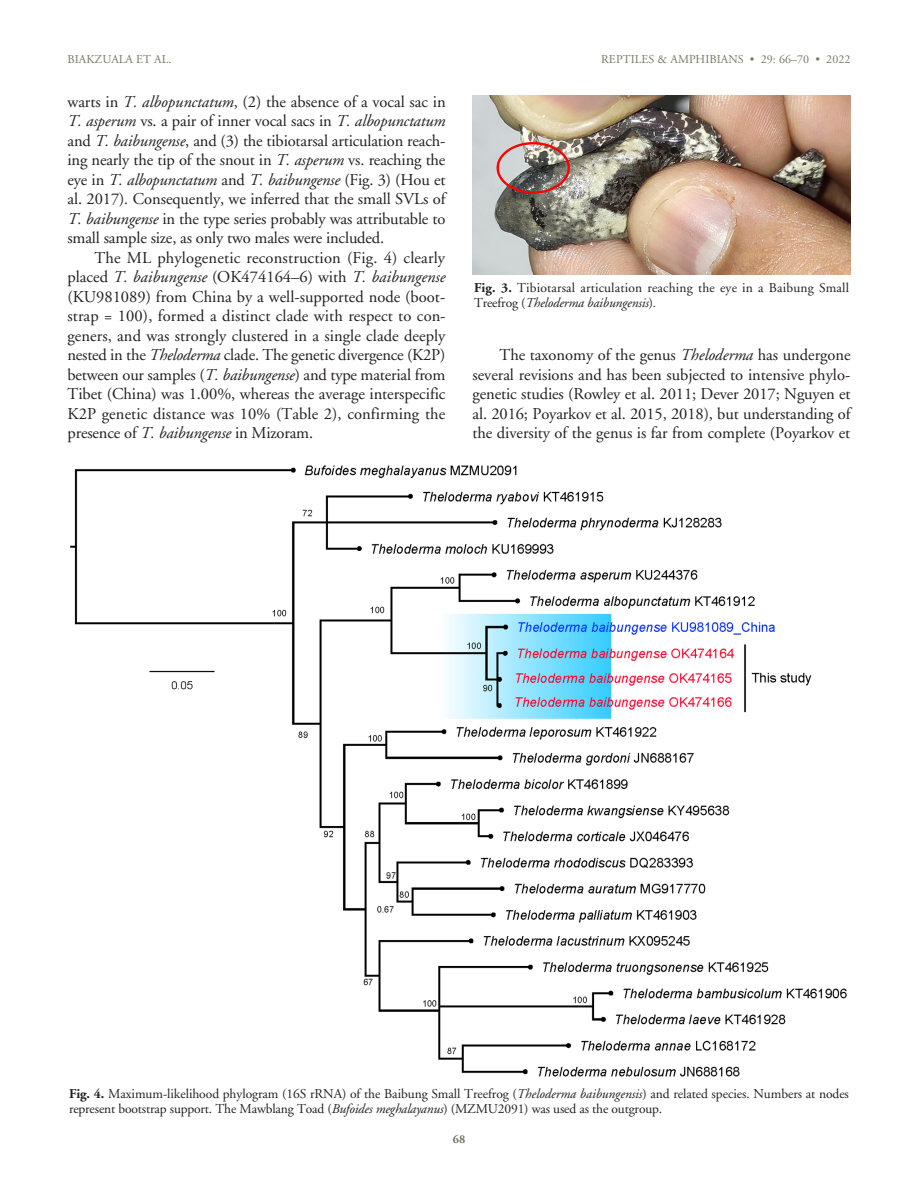
<style>
.page{position:relative;width:918px;height:1188px;background:#fff}
.page>*{position:absolute;margin:0;border:0;box-sizing:border-box;transform-origin:0 0}
.TEXT{font:16.5px/19.5px "Adobe Garamond";letter-spacing:-.005em;color:#231f20;text-align:justify}
.Figure_Caption{font:13.5px/15px "Adobe Garamond";letter-spacing:-.005em;color:#231f20}
.t1{font:12px "Adobe Garamond";letter-spacing:.005em;color:#717a60}
.t2{font:700 12px "Adobe Garamond";color:#717a60}
.s1{font-style:italic}
.s2{font-weight:700}
</style>
<div class="page">
<img style="left:70px;top:465px;width:777px;height:612px">
<img style="left:472px;top:96px;width:378px;height:178px">
<p class="t1" style="left:68px;top:53px;width:106px">BIAKZUALA ET AL.</p>
<p class="t1" style="left:601px;top:53px;width:251px">REPTILES &amp; AMPHIBIANS • 29: 66–70 • 2022</p>
<p class="TEXT" style="left:68px;top:92px;width:380px">warts in <span class="s1">T. albopunctatum</span>, (2) the absence of a vocal sac in <span class="s1">T. asperum</span> vs. a pair of inner vocal sacs in <span class="s1">T. albopunctatum </span>and <span class="s1">T. baibungense</span>, and (3) the tibiotarsal articulation reach&shy;ing nearly the tip of the snout in <span class="s1">T. asperum</span> vs. reaching the eye in <span class="s1">T. albopunctatum</span> and <span class="s1">T. baibungense</span> (Fig. 3) (Hou et al. 2017)<span class="s1">.</span> Consequently, we inferred that the small SVLs of <span class="s1">T. baibungense</span> in the type series probably was attributable to small sample size, as only two males were included.</p>
<p class="TEXT" style="left:68px;top:248px;width:380px;text-indent:27px">The ML phylogenetic reconstruction (Fig. 4) clearly placed <span class="s1">T. baibungense</span> (OK474164–6) with <span class="s1">T. baibungense </span>(KU981089) from China by a well-supported node (boot&shy;strap = 100), formed a distinct clade with respect to con&shy;geners, and was strongly clustered in a single clade deeply nested in the <span class="s1">Theloderma</span> clade. The genetic divergence (K2P) between our samples (<span class="s1">T. baibungense</span>) and type material from Tibet (China) was 1.00%, whereas the average interspecific K2P genetic distance was 10% (Table 2), confirming the presence of <span class="s1">T. baibungense</span> in Mizoram.</p>
<p class="Figure_Caption" style="left:474px;top:281px;width:377px"><span class="s2">Fig. 3.</span> Tibiotarsal articulation reaching the eye in a Baibung Small<br>Treefrog (<span class="s1">Theloderma baibungensis</span>)<span class="s1">.</span></p>
<p class="TEXT" style="left:472px;top:346px;width:380px;text-indent:27px">The taxonomy of the genus <span class="s1">Theloderma</span> has undergone several revisions and has been subjected to intensive phylo&shy;genetic studies (Rowley et al. 2011; Dever 2017; Nguyen et al. 2016; Poyarkov et al. 2015, 2018), but understanding of the diversity of the genus is far from complete (Poyarkov et</p>
<p class="Figure_Caption" style="left:69px;top:1086px;width:782px"><span class="s2">Fig. 4.</span> Maximum-likelihood phylogram (16S rRNA) of the Baibung Small Treefrog (<span class="s1">Theloderma baibungensis</span>) and related species. Numbers at nodes represent bootstrap support. The Mawblang Toad (<span class="s1">Bufoides meghalayanus</span>) (MZMU2091) was used as the outgroup.</p>
<p class="t2" style="left:453px;top:1132px;width:14px">68</p>
</div>
